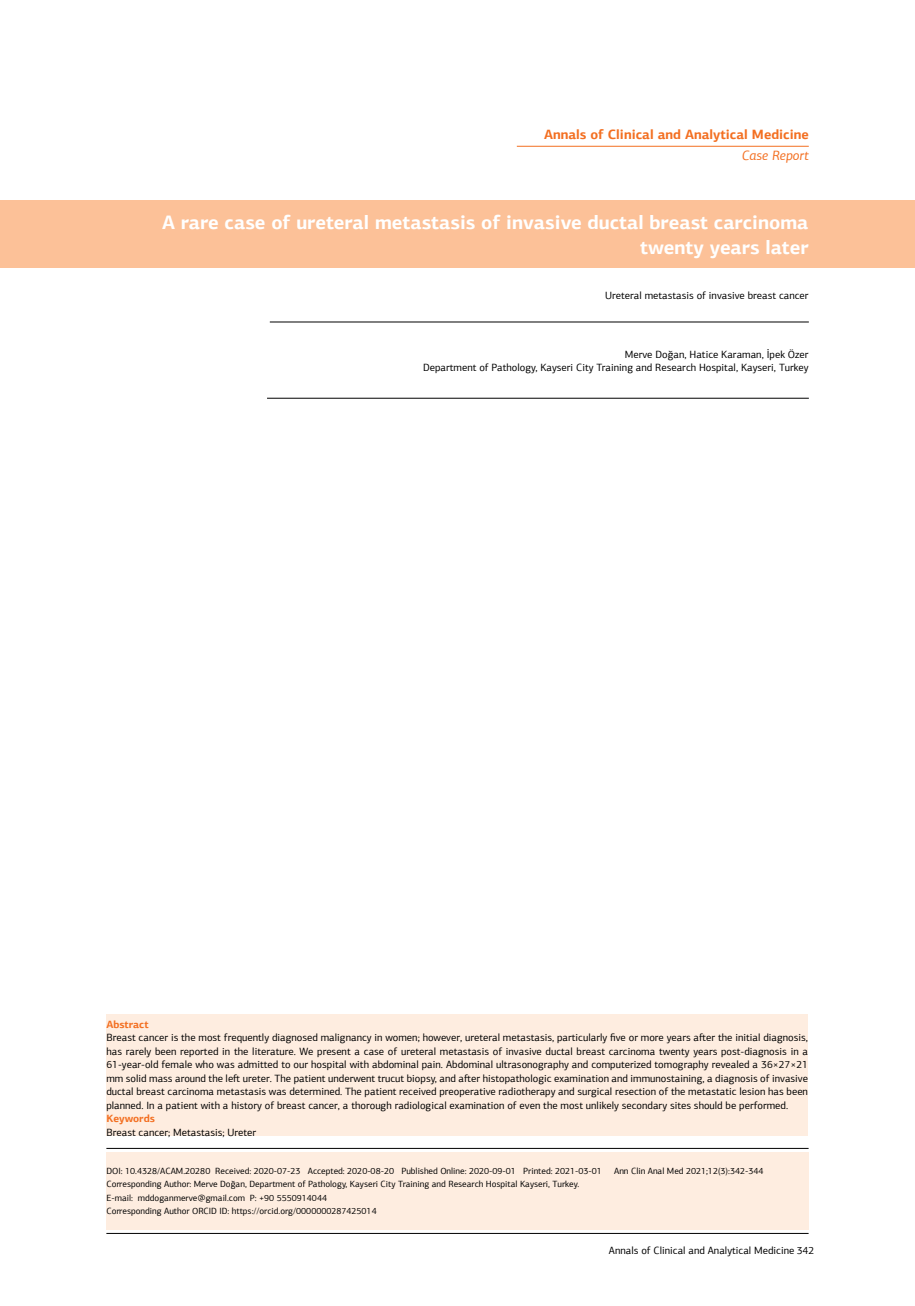
<style>
.page{position:relative;width:915px;height:1306px;background:#fff}
.page>*{position:absolute;margin:0;border:0;box-sizing:border-box;transform-origin:0 0}
.t1{font:700 19.5px/25.5px "PF Agora Sans Pro";color:#fff;text-align:right}
.t2{font:700 13.5px "PF Agora Sans Pro";color:#f36f21}
.t3{font:italic 13.5px "PF Agora Sans Pro";color:#f36f21}
.t4{font:10.5px/13.5px "PF Agora Sans Pro";color:#000;text-align:right}
.t5{font:700 10.5px "PF Agora Sans Pro";color:#f36f21}
.t6{font:9px/13.5px "PF Agora Sans Pro";color:#000}
</style>
<div class="page">
<hr style="left:106px;top:1233px;width:702px;height:1px;background:#000">
<div style="left:0;top:200px;width:914px;height:68px;background:#fcc198"></div>
<hr style="left:106px;top:1148px;width:702px;height:1px;background:#000">
<hr style="left:270px;top:322px;width:538px;height:1px;background:#000">
<hr style="left:267px;top:398px;width:541px;height:1px;background:#000">
<hr style="left:516px;top:146px;width:292px;height:1px;background:#f36f21">
<div style="left:106px;top:1151px;width:702px;height:78px;background:#feede0"></div>
<div style="left:106px;top:1014px;width:701px;height:121px;background:#feede0"></div>
<p class="t2" style="left:544px;top:126px;width:266px">Annals of Clinical and Analytical Medicine</p>
<p class="t3" style="left:741px;top:147px;width:68px">Case Report</p>
<h1 class="t1" style="left:162px;top:209px;width:647px">A rare case of ureteral metastasis of invasive ductal breast carcinoma twenty years later</h1>
<p class="t4" style="left:605px;top:288px;width:205px">Ureteral metastasis of invasive breast cancer</p>
<p class="t4" style="left:423px;top:347px;width:387px">Merve Doğan, Hatice Karaman, İpek Özer<br>Department of Pathology, Kayseri City Training and Research Hospital, Kayseri, Turkey</p>
<p class="t5" style="left:106px;top:1017px;width:44px">Abstract</p>
<p class="t4" style="left:106px;top:1030px;width:703px;text-align:justify">Breast cancer is the most frequently diagnosed malignancy in women; however, ureteral metastasis, particularly five or more years after the initial diagnosis, has rarely been reported in the literature. We present a case of ureteral metastasis of invasive ductal breast carcinoma twenty years post-diagnosis in a 61-year-old female who was admitted to our hospital with abdominal pain. Abdominal ultrasonography and computerized tomography revealed a 36×27×21 mm solid mass around the left ureter. The patient underwent trucut biopsy, and after histopathologic examination and immunostaining, a diagnosis of invasive ductal breast carcinoma metastasis was determined. The patient received preoperative radiotherapy and surgical resection of the metastatic lesion has been planned. In a patient with a history of breast cancer, a thorough radiological examination of even the most unlikely secondary sites should be performed.</p>
<p class="t5" style="left:106px;top:1112px;width:50px">Keywords</p>
<p class="t4" style="left:106px;top:1125px;width:151px">Breast cancer; Metastasis; Ureter</p>
<p class="t6" style="left:106px;top:1164px;width:497px">DOI: 10.4328/ACAM.20280 Received: 2020-07-23 Accepted: 2020-08-20 Published Online: 2020-09-01 Printed: 2021-03-01</p>
<p class="t6" style="left:614px;top:1164px;width:151px">Ann Clin Anal Med 2021;12(3):342-344</p>
<p class="t6" style="left:106px;top:1177px;width:474px">Corresponding Author: Merve Doğan, Department of Pathology, Kayseri City Training and Research Hospital Kayseri, Turkey.<br>E-mail: mddoganmerve@gmail.com P: +90 5550914044<br>Corresponding Author ORCID ID: https://orcid.org/0000000287425014</p>
<p class="t4" style="left:608px;top:1243px;width:207px">Annals of Clinical and Analytical Medicine 342</p>
</div>
